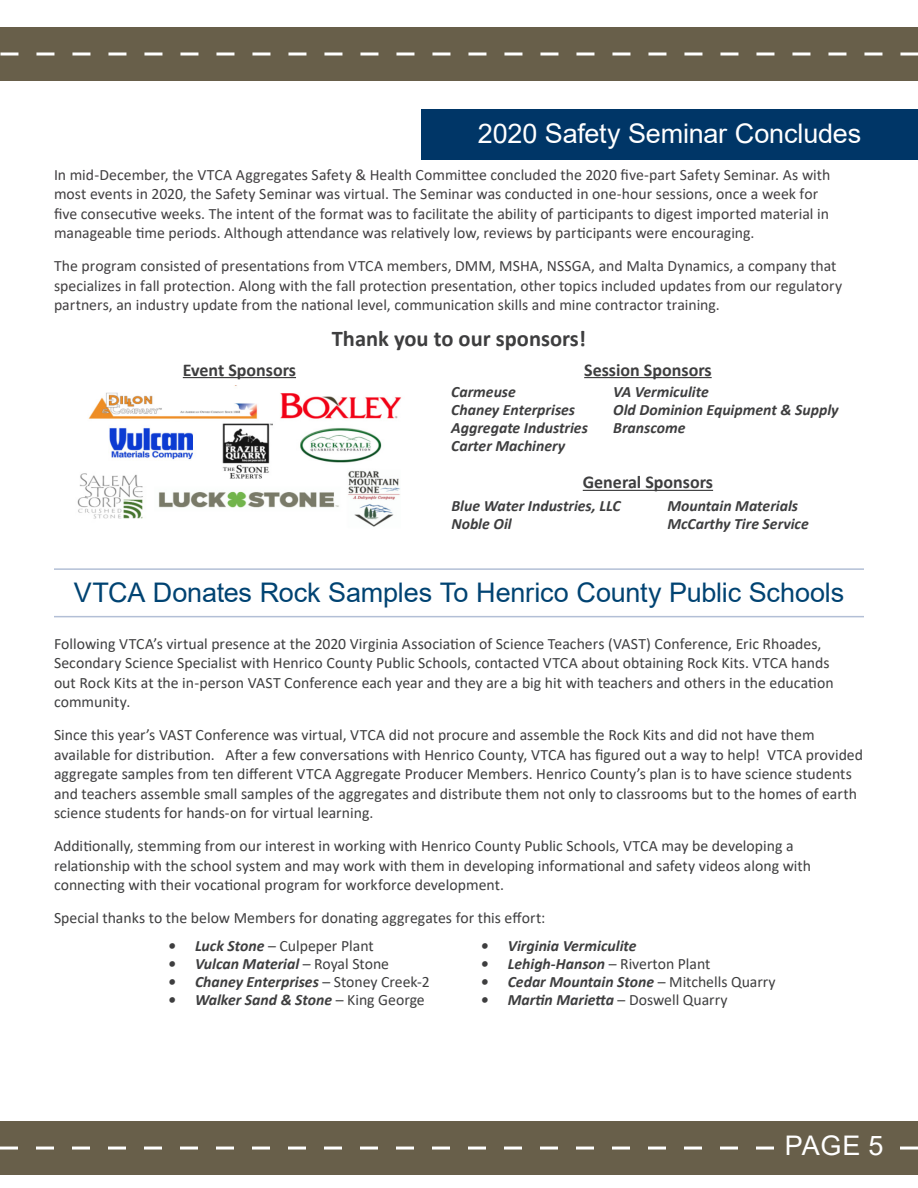
<style>
.page{position:relative;width:918px;height:1188px;background:#fff}
.page>*{position:absolute;margin:0;border:0;box-sizing:border-box;transform-origin:0 0}
.BT_Headline_1{font:27px "Arial";letter-spacing:-.005em;color:#004372}
.BT_Headline_1-2{font:27px "Arial";letter-spacing:-.005em;color:#fff}
.New_Member_-_Calibri{font:700 22.5px "Calibri";color:#3e3e3f}
.New_Member_-_Calibri-2{font:700 18px "Calibri";color:#3e3e3f}
.BT_Paragraph_1_-_Cal{font:15.75px/19.5px "Calibri";color:#3e3e3f}
.BT_Paragraph_1_-_Cal-2{font:15.75px/19.5px "Calibri";color:#413f41}
.New_Member_-_Calibri-3{font:italic 700 15.75px "Calibri";color:#3e3e3f}
.s1{font-weight:700;font-style:italic}
.s2{font-weight:400;font-style:normal}
</style>
<div class="page">
<div style="left:421px;top:109px;width:497px;height:50px;background:#003667"></div>
<div style="left:0;top:1121px;width:918px;height:54px;background:#685f4a"></div>
<svg style="left:0;top:1147px;width:918px;height:3px"></svg>
<div style="left:0;top:27px;width:918px;height:54px;background:#685f4a"></div>
<svg style="left:0;top:52px;width:918px;height:4px"></svg>
<div style="left:784px;top:1136px;width:108px;height:25px;background:#685f4a"></div>
<hr style="left:54px;top:568px;width:810px;height:2px;background:#b3bfd6">
<hr style="left:54px;top:616px;width:810px;height:1px;background:#b3bfd6">
<img style="left:77px;top:392px;width:325px;height:135px">
<hr style="left:183px;top:377px;width:113px;height:1px;background:#3e3e3f">
<hr style="left:584px;top:377px;width:128px;height:1px;background:#3e3e3f">
<hr style="left:583px;top:490px;width:130px;height:1px;background:#3e3e3f">
<p class="BT_Headline_1-2" style="left:478px;top:115px;width:385px">2020 Safety Seminar Concludes</p>
<p class="BT_Paragraph_1_-_Cal-2" style="left:54px;top:165px;width:778px">In mid-December, the VTCA Aggregates Safety &amp; Health Committee concluded the 2020 five-part Safety Seminar. As with most events in 2020, the Safety Seminar was virtual. The Seminar was conducted in one-hour sessions, once a week for five consecutive weeks. The intent of the format was to facilitate the ability of participants to digest imported material in manageable time periods. Although attendance was relatively low, reviews by participants were encouraging.</p>
<p class="BT_Paragraph_1_-_Cal-2" style="left:54px;top:256px;width:790px">The program consisted of presentations from VTCA members, DMM, MSHA, NSSGA, and Malta Dynamics, a company that specializes in fall protection. Along with the fall protection presentation, other topics included updates from our regulatory partners, an industry update from the national level, communication skills and mine contractor training.</p>
<p class="New_Member_-_Calibri" style="left:332px;top:322px;width:256px">Thank you to our sponsors!</p>
<p class="New_Member_-_Calibri-2" style="left:183px;top:357px;width:115px">Event Sponsors</p>
<p class="New_Member_-_Calibri-2" style="left:584px;top:357px;width:129px">Session Sponsors</p>
<p class="New_Member_-_Calibri-3" style="left:451px;top:381px;width:66px">Carmeuse</p>
<p class="New_Member_-_Calibri-3" style="left:613px;top:381px;width:97px">VA Vermiculite</p>
<p class="New_Member_-_Calibri-3" style="left:451px;top:399px;width:125px">Chaney Enterprises</p>
<p class="New_Member_-_Calibri-3" style="left:613px;top:399px;width:227px">Old Dominion Equipment &amp; Supply</p>
<p class="New_Member_-_Calibri-3" style="left:451px;top:417px;width:138px">Aggregate Industries</p>
<p class="New_Member_-_Calibri-3" style="left:613px;top:417px;width:74px">Branscome</p>
<p class="New_Member_-_Calibri-3" style="left:451px;top:435px;width:116px">Carter Machinery</p>
<p class="New_Member_-_Calibri-2" style="left:583px;top:470px;width:132px">General Sponsors</p>
<p class="New_Member_-_Calibri-3" style="left:451px;top:495px;width:171px">Blue Water Industries, LLC</p>
<p class="New_Member_-_Calibri-3" style="left:667px;top:495px;width:132px">Mountain Materials</p>
<p class="New_Member_-_Calibri-3" style="left:451px;top:513px;width:62px">Noble Oil</p>
<p class="New_Member_-_Calibri-3" style="left:667px;top:513px;width:143px">McCarthy Tire Service</p>
<p class="BT_Headline_1" style="left:74px;top:574px;width:772px">VTCA Donates Rock Samples To Henrico County Public Schools</p>
<p class="BT_Paragraph_1_-_Cal" style="left:54px;top:633px;width:781px">Following VTCA’s virtual presence at the 2020 Virginia Association of Science Teachers (VAST) Conference, Eric Rhoades, Secondary Science Specialist with Henrico County Public Schools, contacted VTCA about obtaining Rock Kits. VTCA hands out Rock Kits at the in-person VAST Conference each year and they are a big hit with teachers and others in the education community.</p>
<p class="BT_Paragraph_1_-_Cal" style="left:54px;top:725px;width:811px">Since this year’s VAST Conference was virtual, VTCA did not procure and assemble the Rock Kits and did not have them available for distribution. After a few conversations with Henrico County, VTCA has figured out a way to help! VTCA provided aggregate samples from ten different VTCA Aggregate Producer Members. Henrico County’s plan is to have science students and teachers assemble small samples of the aggregates and distribute them not only to classrooms but to the homes of earth science students for hands-on for virtual learning.</p>
<p class="BT_Paragraph_1_-_Cal" style="left:54px;top:836px;width:759px">Additionally, stemming from our interest in working with Henrico County Public Schools, VTCA may be developing a relationship with the school system and may work with them in developing informational and safety videos along with connecting with their vocational program for workforce development.</p>
<p class="BT_Paragraph_1_-_Cal" style="left:54px;top:908px;width:493px">Special thanks to the below Members for donating aggregates for this effort:</p>
<p class="BT_Paragraph_1_-_Cal" style="left:168px;top:936px;width:207px"><span class="s1">• Luck Stone</span> – Culpeper Plant</p>
<p class="New_Member_-_Calibri-3" style="left:168px;top:953px;width:223px">• Vulcan Material <span class="s2">– Royal Stone</span></p>
<p class="New_Member_-_Calibri-3" style="left:168px;top:971px;width:263px">• Chaney Enterprises <span class="s2">– Stoney Creek-2</span></p>
<p class="New_Member_-_Calibri-3" style="left:168px;top:989px;width:258px">• Walker Sand &amp; Stone <span class="s2">– King George</span></p>
<p class="New_Member_-_Calibri-3" style="left:481px;top:935px;width:157px">• Virginia Vermiculite</p>
<p class="New_Member_-_Calibri-3" style="left:481px;top:953px;width:231px">• Lehigh-Hanson <span class="s2">– Riverton Plant</span></p>
<p class="New_Member_-_Calibri-3" style="left:481px;top:971px;width:296px">• Cedar Mountain Stone <span class="s2">– Mitchells Quarry</span></p>
<p class="New_Member_-_Calibri-3" style="left:481px;top:989px;width:248px">• Martin Marietta <span class="s2">– Doswell Quarry</span></p>
<p class="BT_Headline_1-2" style="left:785px;top:1127px;width:100px">PAGE 5</p>
</div>
